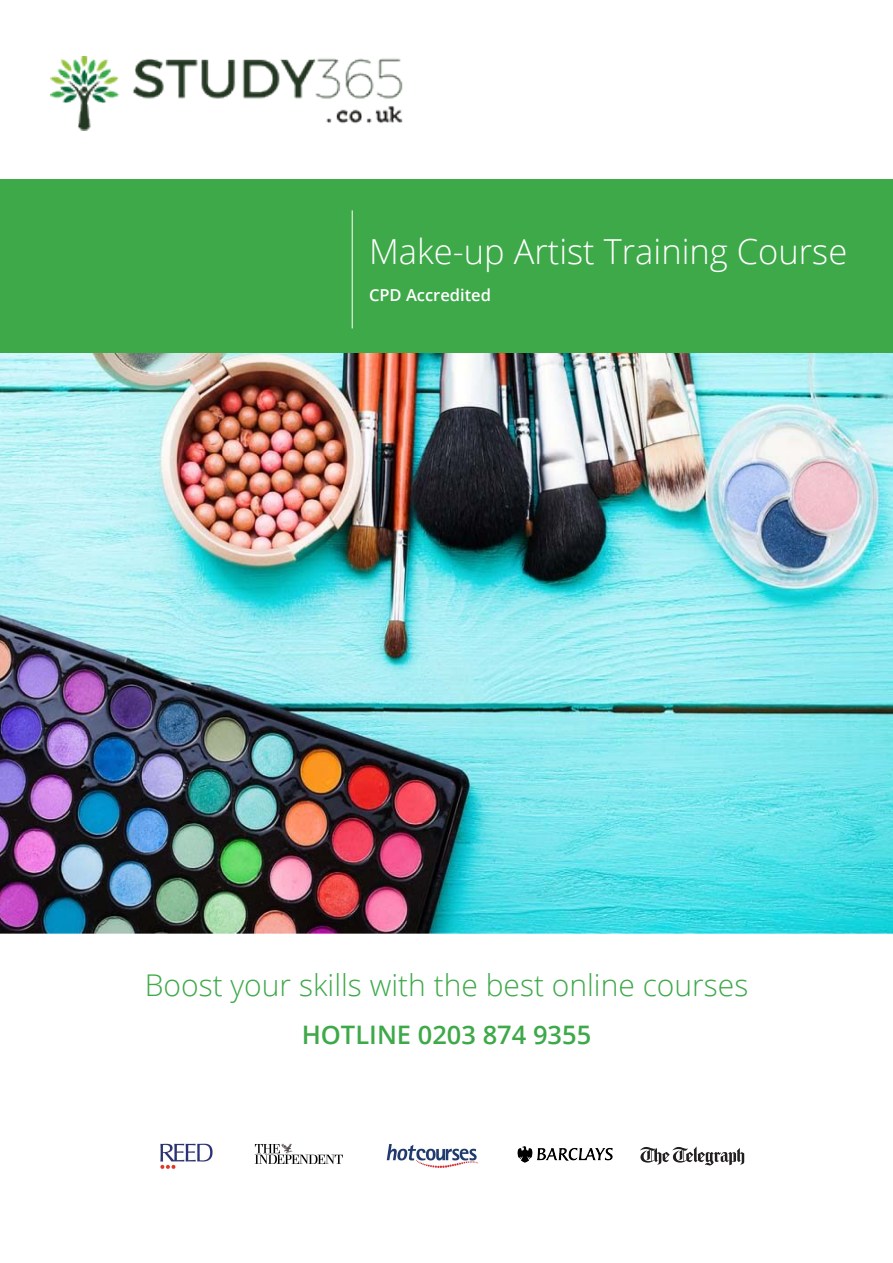
<style>
.page{position:relative;width:893px;height:1263px;background:#fff}
.page>*{position:absolute;margin:0;border:0;box-sizing:border-box;transform-origin:0 0}
.t1{font:300 34.5px "Open Sans";color:#fff}
.t2{font:300 30px "Open Sans";color:#3ea949}
.t3{font:600 25.5px "Open Sans";color:#3ea949}
.t4{font:600 16.5px "Open Sans";color:#fff}
</style>
<div class="page">
<img style="left:0;top:353px;width:893px;height:580px">
<img style="left:50px;top:56px;width:353px;height:75px">
<img style="left:160px;top:1143px;width:53px;height:26px">
<img style="left:254px;top:1143px;width:89px;height:21px">
<img style="left:386px;top:1144px;width:92px;height:24px">
<img style="left:518px;top:1146px;width:95px;height:17px">
<img style="left:640px;top:1146px;width:105px;height:20px">
<div style="left:0;top:179px;width:893px;height:174px;background:#3ea949"></div>
<hr style="left:352px;top:210px;width:1px;height:118px;background:#fff">
<p class="t1" style="left:369px;top:227px;width:480px">Make-up Artist Training Course</p>
<p class="t4" style="left:369px;top:284px;width:124px">CPD Accredited</p>
<p class="t2" style="left:145px;top:965px;width:605px">Boost your skills with the best online courses</p>
<p class="t3" style="left:302px;top:1017px;width:291px">HOTLINE 0203 874 9355</p>
</div>
